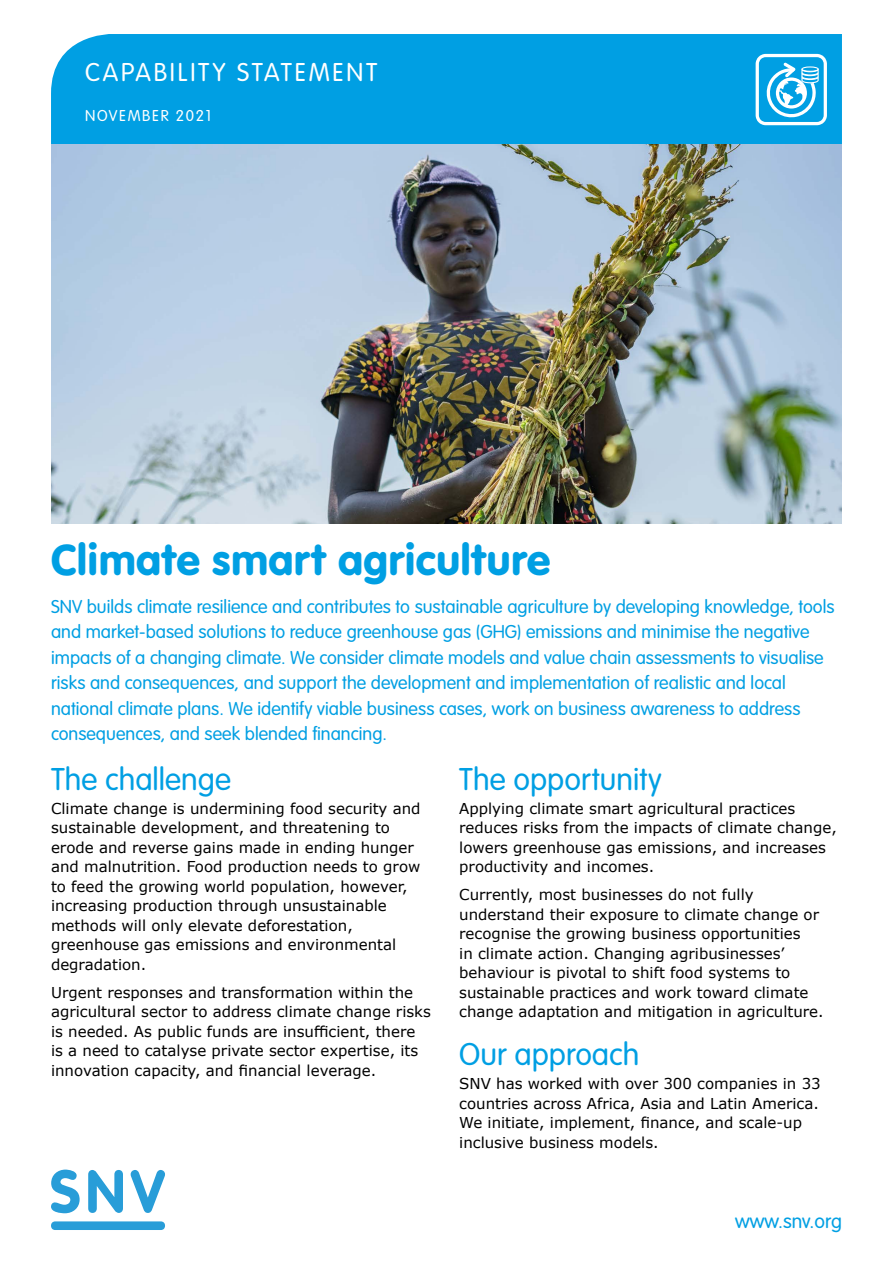
<style>
.page{position:relative;width:893px;height:1263px;background:#fff}
.page>*{position:absolute;margin:0;border:0;box-sizing:border-box;transform-origin:0 0}
.t1{font:45px "VAG Rundschrift D";color:#009fe3}
.t2{font:300 33px "VAG Rundschrift D";color:#009fe3}
.t3{font:300 27px "VAG Rundschrift D";letter-spacing:.1em;color:#fff}
.t4{font:300 21px "VAG Rundschrift D";color:#009fe3}
.t5{font:300 19.5px/25.5px "VAG Rundschrift D";color:#009fe3}
.t6{font:300 16.5px "VAG Rundschrift D";letter-spacing:.1em;color:#fff}
.t7{font:15px/19.5px "Verdana";color:#000}
</style>
<div class="page">
<div style="left:51px;top:34px;width:791px;height:111px;background:#009fe3"></div>
<img style="left:51px;top:145px;width:791px;height:378px">
<svg style="left:51px;top:1169px;width:29px;height:44px"></svg>
<svg style="left:88px;top:1170px;width:35px;height:43px"></svg>
<svg style="left:131px;top:1170px;width:34px;height:43px"></svg>
<div style="left:51px;top:1221px;width:114px;height:9px;background:#289dd8;border-radius:4px"></div>
<svg style="left:756px;top:54px;width:71px;height:71px"></svg>
<h3 class="t3" style="left:85px;top:58px;width:294px">CAPABILITY STATEMENT</h3>
<p class="t6" style="left:85px;top:107px;width:128px">NOVEMBER 2021</p>
<h1 class="t1" style="left:51px;top:533px;width:501px">Climate smart agriculture</h1>
<p class="t5" style="left:51px;top:594px;width:785px">SNV builds climate resilience and contributes to sustainable agriculture by developing knowledge, tools and market-based solutions to reduce greenhouse gas (GHG) emissions and minimise the negative impacts of a changing climate. We consider climate models and value chain assessments to visualise risks and consequences, and support the development and implementation of realistic and local national climate plans. We identify viable business cases, work on business awareness to address consequences, and seek blended financing.</p>
<h2 class="t2" style="left:51px;top:761px;width:182px">The challenge</h2>
<p class="t7" style="left:51px;top:798px;width:371px">Climate change is undermining food security and sustainable development, and threatening to erode and reverse gains made in ending hunger and malnutrition. Food production needs to grow to feed the growing world population, however, increasing production through unsustainable methods will only elevate deforestation, greenhouse gas emissions and environmental degradation.</p>
<p class="t7" style="left:51px;top:982px;width:381px">Urgent responses and transformation within the agricultural sector to address climate change risks is needed. As public funds are insufficient, there is a need to catalyse private sector expertise, its innovation capacity, and financial leverage.</p>
<h2 class="t2" style="left:459px;top:761px;width:204px">The opportunity</h2>
<p class="t7" style="left:459px;top:798px;width:379px">Applying climate smart agricultural practices reduces risks from the impacts of climate change, lowers greenhouse gas emissions, and increases productivity and incomes.</p>
<p class="t7" style="left:459px;top:885px;width:366px">Currently, most businesses do not fully understand their exposure to climate change or recognise the growing business opportunities<br>in climate action. Changing agribusinesses’ behaviour is pivotal to shift food systems to sustainable practices and work toward climate change adaptation and mitigation in agriculture.</p>
<h2 class="t2" style="left:459px;top:1036px;width:182px">Our approach</h2>
<p class="t7" style="left:459px;top:1074px;width:363px">SNV has worked with over 300 companies in 33 countries across Africa, Asia and Latin America.<br>We initiate, implement, finance, and scale-up inclusive business models.</p>
<h3 class="t4" style="left:735px;top:1210px;width:108px">www.snv.org</h3>
</div>
